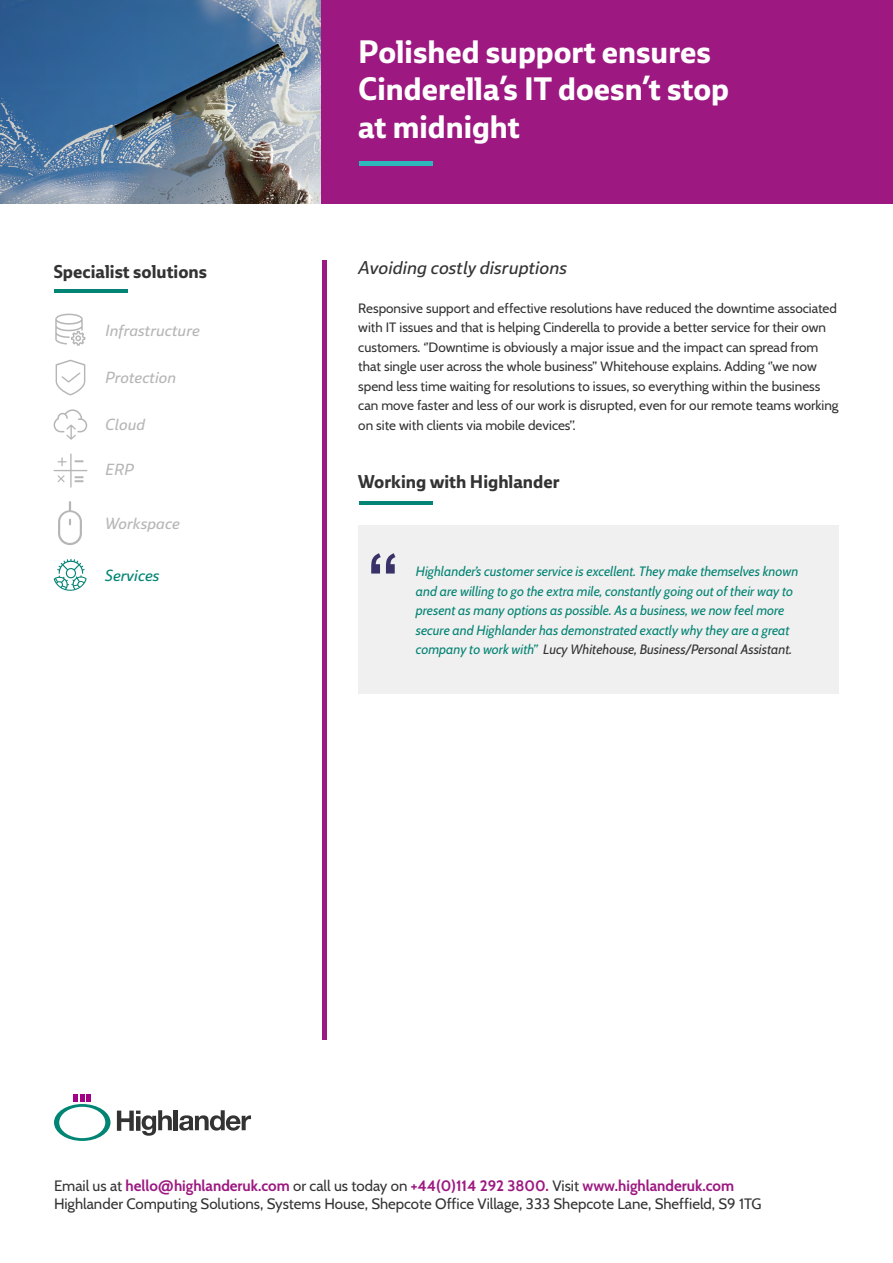
<style>
.page{position:relative;width:893px;height:1263px;background:#fff}
.page>*{position:absolute;margin:0;border:0;box-sizing:border-box;transform-origin:0 0}
.t1{font:700 31.5px/37.8px "Ebony";color:#fff}
.t2{font:700 18px "Ebony";color:#333}
.t3{font:italic 18px "Ebony";color:#333}
.t4{font:italic 15.6px "Ebony";color:#b7b6b6}
.t5{font:italic 15.6px "Ebony";color:#048474}
.t6{font:15px/18px "Cabin";color:#333}
.t7{font:13.5px/19.5px "Cabin";color:#333}
.t8{font:italic 13.5px/19.5px "Cabin";color:#048474}
.s1{color:#333}
.s2{font-weight:700;color:#9d1981}
</style>
<div class="page">
<img style="left:0;top:0;width:322px;height:203px">
<div style="left:358px;top:525px;width:481px;height:169px;background:#f1f0f0"></div>
<div style="left:322px;top:260px;width:5px;height:780px;background:#9d1981"></div>
<hr style="left:359px;top:501px;width:74px;height:3px;background:#048474">
<div style="left:322px;top:0;width:571px;height:203px;background:#9d1981"></div>
<svg style="left:117px;top:1110px;width:55px;height:26px"></svg>
<hr style="left:174px;top:1110px;width:4px;height:20px;background:#333">
<svg style="left:179px;top:1110px;width:72px;height:20px"></svg>
<svg style="left:54px;top:1094px;width:57px;height:47px"></svg>
<hr style="left:54px;top:289px;width:74px;height:3px;background:#048474">
<svg style="left:371px;top:553px;width:24px;height:20px"></svg>
<div style="left:359px;top:161px;width:74px;height:5px;background:#2eb7bb"></div>
<svg style="left:55px;top:314px;width:30px;height:32px"></svg>
<svg style="left:56px;top:360px;width:29px;height:35px"></svg>
<svg style="left:58px;top:501px;width:24px;height:44px"></svg>
<svg style="left:54px;top:559px;width:33px;height:32px"></svg>
<svg style="left:54px;top:409px;width:33px;height:31px"></svg>
<svg style="left:54px;top:453px;width:33px;height:35px"></svg>
<h2 class="t2" style="left:54px;top:259px;width:155px">Specialist solutions</h2>
<p class="t4" style="left:105px;top:319px;width:96px">Infrastructure</p>
<p class="t4" style="left:105px;top:367px;width:73px">Protection</p>
<p class="t4" style="left:105px;top:414px;width:41px">Cloud</p>
<p class="t4" style="left:105px;top:458px;width:30px">ERP</p>
<h1 class="t1" style="left:358px;top:32px;width:372px">Polished support ensures<br>Cinderella’s IT doesn’t stop at midnight</h1>
<h2 class="t3" style="left:358px;top:255px;width:211px">Avoiding costly disruptions</h2>
<p class="t7" style="left:358px;top:298px;width:482px">Responsive support and effective resolutions have reduced the downtime associated with IT issues and that is helping Cinderella to provide a better service for their own customers. ‘’Downtime is obviously a major issue and the impact can spread from that single user across the whole business’’ Whitehouse explains. Adding ‘’we now spend less time waiting for resolutions to issues, so everything within the business can move faster and less of our work is disrupted, even for our remote teams working on site with clients via mobile devices’’.</p>
<h2 class="t2" style="left:358px;top:470px;width:203px">Working with Highlander</h2>
<p class="t4" style="left:105px;top:513px;width:76px">Workspace</p>
<p class="t5" style="left:105px;top:564px;width:56px">Services</p>
<p class="t8" style="left:416px;top:561px;width:384px">Highlander’s customer service is excellent. They make themselves known and are willing to go the extra mile, constantly going out of their way to present as many options as possible. As a business, we now feel more secure and Highlander has demonstrated exactly why they are a great company to work with’’ <span class="s1">Lucy Whitehouse, Business/Personal Assistant.</span></p>
<p class="t6" style="left:54px;top:1176px;width:709px">Email us at <span class="s2">hello@highlanderuk.com</span> or call us today on <span class="s2">+44(0)114 292 3800.</span> Visit <span class="s2">www.highlanderuk.com<br></span>Highlander Computing Solutions, Systems House, Shepcote Office Village, 333 Shepcote Lane, Sheffield, S9 1TG</p>
</div>
